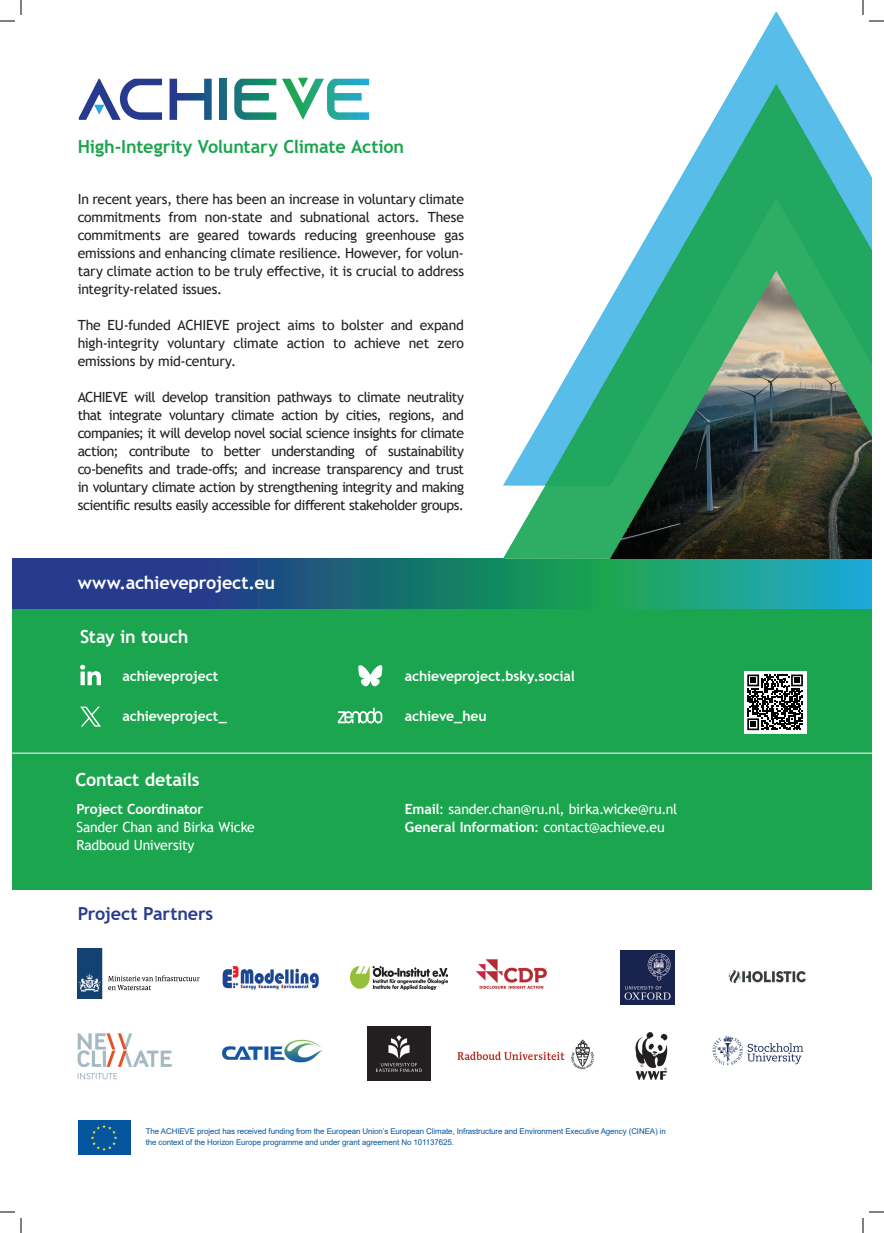
<style>
.page{position:relative;width:884px;height:1233px;background:#fff}
.page>*{position:absolute;margin:0;border:0;box-sizing:border-box;transform-origin:0 0}
.t1{font:700 18px "Trebuchet MS";letter-spacing:-.01em;color:#fff}
.t2{font:700 18px "Trebuchet MS";letter-spacing:-.01em;color:#1aa54e}
.t3{font:700 18px "Trebuchet MS";letter-spacing:-.01em;color:#283b8e}
.t4{font:14px/18px "Trebuchet MS";letter-spacing:-.025em;color:#231f20;text-align:justify}
.t5{font:14px "Trebuchet MS";letter-spacing:-.015em;color:#fff}
.t6{font:700 14px "Trebuchet MS";letter-spacing:-.01em;color:#fff}
.t7{font:7.9px/10.7px "Arial";letter-spacing:-.01em;color:#05549e}
.s1{font-weight:700}
</style>
<div class="page">
<div style="left:12px;top:581px;width:859px;height:308px;background:#1aa54e"></div>
<svg style="left:12px;top:558px;width:859px;height:50px;background:#1d747f"></svg>
<img style="left:351px;top:966px;width:97px;height:23px">
<img style="left:712px;top:1035px;width:92px;height:31px">
<img style="left:78px;top:948px;width:122px;height:51px">
<img style="left:222px;top:1039px;width:100px;height:24px">
<img style="left:728px;top:970px;width:78px;height:14px">
<img style="left:368px;top:1026px;width:62px;height:54px">
<img style="left:620px;top:951px;width:54px;height:53px">
<img style="left:635px;top:1032px;width:33px;height:48px">
<img style="left:77px;top:1033px;width:95px;height:47px">
<img style="left:222px;top:965px;width:97px;height:25px">
<img style="left:476px;top:959px;width:71px;height:30px">
<img style="left:457px;top:1039px;width:137px;height:30px">
<svg style="left:79px;top:79px;width:83px;height:41px"></svg>
<svg style="left:170px;top:79px;width:42px;height:41px"></svg>
<div style="left:219px;top:79px;width:8px;height:41px;background:#1b6781"></div>
<svg style="left:234px;top:79px;width:42px;height:41px"></svg>
<svg style="left:282px;top:78px;width:87px;height:42px"></svg>
<img style="left:503px;top:12px;width:368px;height:546px">
<div style="left:78px;top:1120px;width:52px;height:35px;background:#05549e"></div>
<svg style="left:91px;top:1125px;width:26px;height:25px"></svg>
<div style="left:744px;top:671px;width:62px;height:62px;background:#fff"></div>
<svg style="left:747px;top:674px;width:56px;height:56px"></svg>
<svg style="left:80px;top:665px;width:21px;height:20px"></svg>
<svg style="left:80px;top:706px;width:21px;height:20px"></svg>
<svg style="left:358px;top:665px;width:24px;height:21px"></svg>
<svg style="left:338px;top:707px;width:44px;height:16px"></svg>
<hr style="left:12px;top:752px;width:859px;height:1px;background:#fff">
<svg style="left:0;top:1211px;width:15px;height:1px"></svg>
<svg style="left:869px;top:1211px;width:15px;height:1px"></svg>
<svg style="left:0;top:0;width:22px;height:22px"></svg>
<svg style="left:20px;top:1218px;width:2px;height:15px"></svg>
<svg style="left:862px;top:0;width:22px;height:22px"></svg>
<svg style="left:862px;top:1218px;width:2px;height:15px"></svg>
<p class="t2" style="left:78px;top:135px;width:328px">High-Integrity Voluntary Climate Action</p>
<p class="t4" style="left:78px;top:190px;width:388px">In recent years, there has been an increase in voluntary climate commitments from non-state and subnational actors. These commitments are geared towards reducing greenhouse gas emissions and enhancing climate resilience. However, for volun&shy;tary climate action to be truly effective, it is crucial to address integrity-related issues.</p>
<p class="t4" style="left:78px;top:316px;width:388px">The EU-funded ACHIEVE project aims to bolster and expand high-integrity voluntary climate action to achieve net zero emissions by mid-century.</p>
<p class="t4" style="left:78px;top:388px;width:388px">ACHIEVE will develop transition pathways to climate neutrality that integrate voluntary climate action by cities, regions, and companies; it will develop novel social science insights for climate action; contribute to better understanding of sustainability co-benefits and trade-offs; and increase transparency and trust in voluntary climate action by strengthening integrity and making scientific results easily accessible for different stakeholder groups.</p>
<p class="t1" style="left:78px;top:571px;width:199px">www.achieveproject.eu</p>
<p class="t1" style="left:80px;top:625px;width:110px">Stay in touch</p>
<p class="t6" style="left:123px;top:668px;width:97px">achieveproject</p>
<p class="t6" style="left:123px;top:707px;width:106px">achieveproject_</p>
<p class="t1" style="left:76px;top:769px;width:126px">Contact details</p>
<p class="t6" style="left:76px;top:800px;width:129px">Project Coordinator</p>
<p class="t5" style="left:76px;top:818px;width:180px">Sander Chan and Birka Wicke</p>
<p class="t5" style="left:76px;top:836px;width:120px">Radboud University</p>
<p class="t3" style="left:78px;top:902px;width:137px">Project Partners</p>
<p class="t6" style="left:405px;top:668px;width:171px">achieveproject.bsky.social</p>
<p class="t6" style="left:405px;top:707px;width:83px">achieve_heu</p>
<p class="t5" style="left:405px;top:800px;width:274px"><span class="s1">Email</span>: sander.chan@ru.nl, birka.wicke@ru.nl</p>
<p class="t5" style="left:405px;top:818px;width:261px"><span class="s1">General Information</span>: contact@achieve.eu</p>
<p class="t7" style="left:146px;top:1125px;width:522px">The ACHIEVE project has received funding from the European Union’s European Climate, Infrastructure and Environment Executive Agency (CINEA) in the context of the Horizon Europe programme and under grant agreement No 101137625.</p>
</div>
